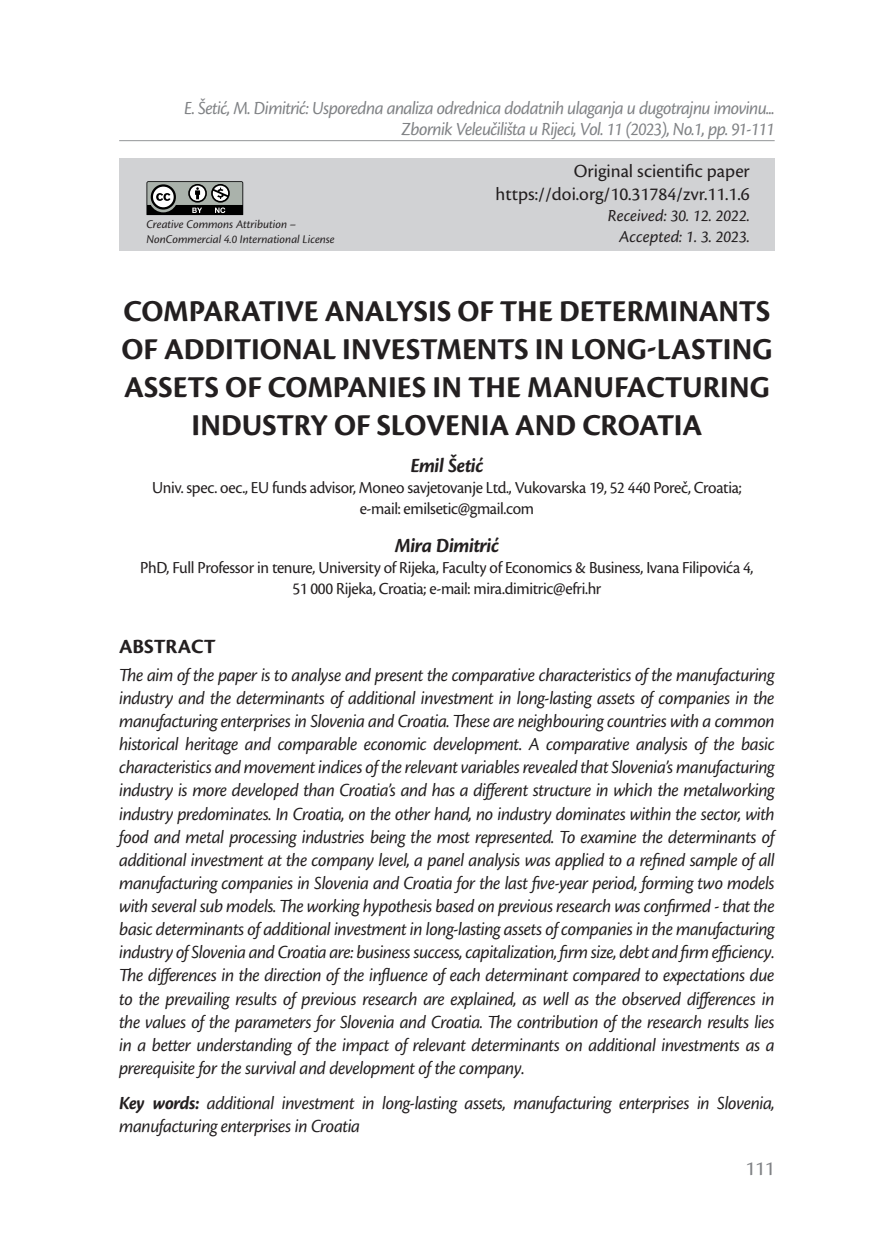
<style>
.page{position:relative;width:874px;height:1241px;background:#fff}
.page>*{position:absolute;margin:0;border:0;box-sizing:border-box;transform-origin:0 0}
.t1{font:700 31.5px/37.8px "Cronos Pro";letter-spacing:-.005em;color:#231f20;text-align:center}
.t2{font:italic 700 21px "Cronos Pro";letter-spacing:-.02em;color:#231f20;scale:.96 1}
.t3{font:700 21px "Cronos Pro";letter-spacing:-.005em;color:#231f20}
.t4{font:21px "Cronos Pro";color:#808285}
.t5{font:italic 19.25px/23.1px "Cronos Pro";letter-spacing:-.025em;color:#231f20;text-align:justify;scale:.96 1}
.t6{font:italic 19.25px/21px "Cronos Pro";letter-spacing:-.035em;color:#808285;text-align:right;scale:.96 1}
.t7{font:19.25px/23.1px "Cronos Pro";color:#231f20;text-align:right}
.t8{font:17.5px/21px "Cronos Pro";letter-spacing:-.02em;color:#231f20;text-align:center;scale:.96 1}
.t9{font:italic 17.5px/21px "Cronos Pro";color:#231f20;text-align:right}
.t10{font:italic 12.25px/14.7px "Cronos Pro";letter-spacing:-.005em;color:#231f20}
.s1{font-weight:700}
</style>
<div class="page">
<hr style="left:119px;top:140px;width:655px;height:1px;background:#939598">
<div style="left:119px;top:159px;width:655px;height:92px;background:#d1d2d4"></div>
<svg style="left:146px;top:181px;width:97px;height:34px;background:#727572"></svg>
<p class="t6" style="left:184px;top:98px;width:616px">E. Šetić, M. Dimitrić: Usporedna analiza odrednica dodatnih ulaganja u dugotrajnu imovinu...<br>Zbornik Veleučilišta u Rijeci, Vol. 11 (2023), No.1, pp. 91-111</p>
<p class="t10" style="left:146px;top:217px;width:190px">Creative Commons Attribution –<br>NonCommercial 4.0 International License</p>
<p class="t7" style="left:495px;top:160px;width:255px">Original scientific paper https://doi.org/10.31784/zvr.11.1.6</p>
<p class="t9" style="left:607px;top:206px;width:143px">Received: 30. 12. 2022.<br>Accepted: 1. 3. 2023.</p>
<h1 class="t1" style="left:121px;top:293px;width:652px">COMPARATIVE ANALYSIS OF THE DETERMINANTS OF ADDITIONAL INVESTMENTS IN LONG-LASTING ASSETS OF COMPANIES IN THE MANUFACTURING INDUSTRY OF SLOVENIA AND CROATIA</h1>
<p class="t2" style="left:410px;top:453px;width:78px">Emil Šetić</p>
<p class="t8" style="left:152px;top:477px;width:615px">Univ. spec. oec., EU funds advisor, Moneo savjetovanje Ltd., Vukovarska 19, 52 440 Poreč, Croatia; e-mail: emilsetic@gmail.com</p>
<p class="t2" style="left:394px;top:533px;width:110px">Mira Dimitrić</p>
<p class="t8" style="left:140px;top:557px;width:640px">PhD, Full Professor in tenure, University of Rijeka, Faculty of Economics &amp; Business, Ivana Filipovića 4,<br>51 000 Rijeka, Croatia; e-mail: mira.dimitric@efri.hr</p>
<p class="t3" style="left:119px;top:633px;width:98px">ABSTRACT</p>
<p class="t5" style="left:119px;top:663px;width:684px">The aim of the paper is to analyse and present the comparative characteristics of the manufacturing industry and the determinants of additional investment in long-lasting assets of companies in the manufacturing enterprises in Slovenia and Croatia. These are neighbouring countries with a common historical heritage and comparable economic development. A comparative analysis of the basic characteristics and movement indices of the relevant variables revealed that Slovenia’s manufacturing industry is more developed than Croatia’s and has a different structure in which the metalworking industry predominates. In Croatia, on the other hand, no industry dominates within the sector, with food and metal processing industries being the most represented. To examine the determinants of additional investment at the company level, a panel analysis was applied to a refined sample of all manufacturing companies in Slovenia and Croatia for the last five-year period, forming two models with several sub models. The working hypothesis based on previous research was confirmed - that the basic determinants of additional investment in long-lasting assets of companies in the manufacturing industry of Slovenia and Croatia are: business success, capitalization, firm size, debt and firm efficiency.<br>The differences in the direction of the influence of each determinant compared to expectations due to the prevailing results of previous research are explained, as well as the observed differences in the values of the parameters for Slovenia and Croatia. The contribution of the research results lies in a better understanding of the impact of relevant determinants on additional investments as a prerequisite for the survival and development of the company.</p>
<p class="t5" style="left:119px;top:1091px;width:684px"><span class="s1">Key words:</span> additional investment in long-lasting assets, manufacturing enterprises in Slovenia, manufacturing enterprises in Croatia</p>
<p class="t4" style="left:745px;top:1156px;width:31px">111</p>
</div>
